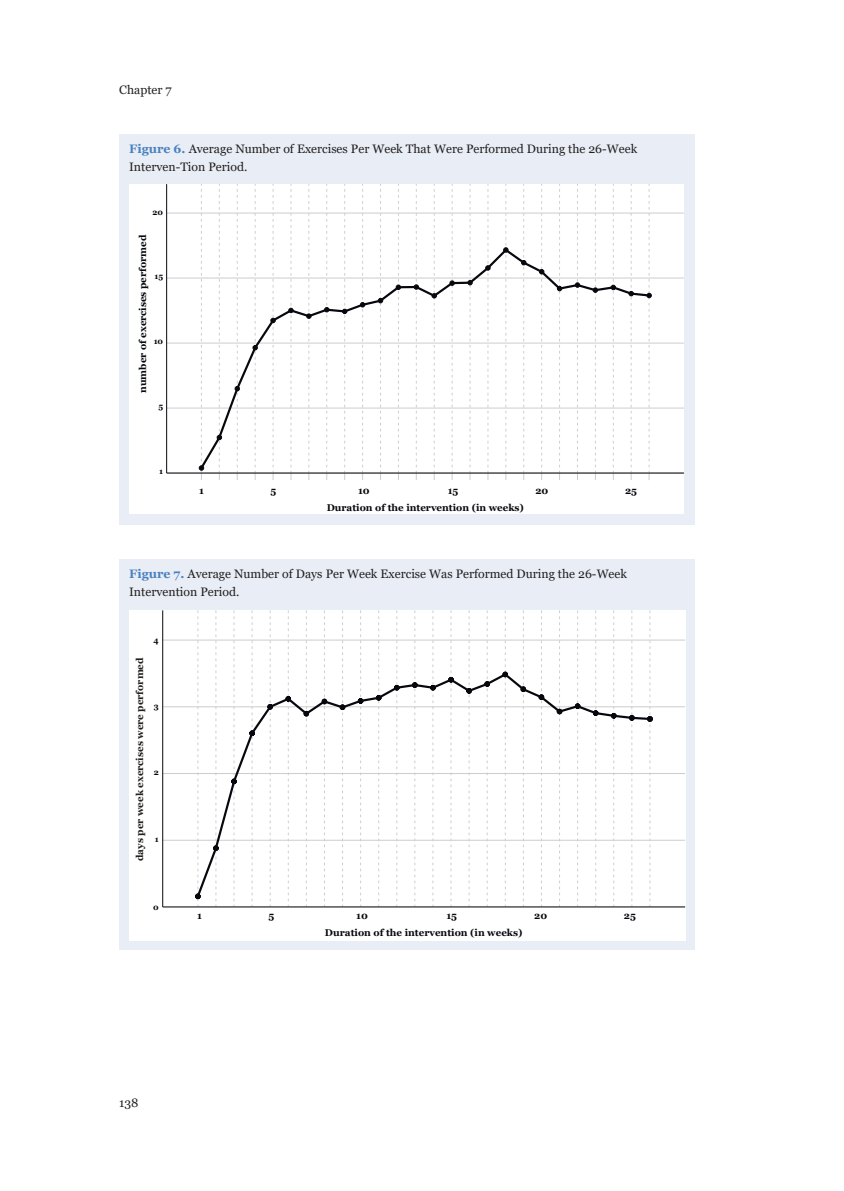
<style>
.page{position:relative;width:844px;height:1191px;background:#fff}
.page>*{position:absolute;margin:0;border:0;box-sizing:border-box;transform-origin:0 0}
.t1{font:12.25px/17.5px "Georgia";color:#231f20}
.t2{font:700 9.8px "Georgia";color:#07080d}
.t3{font:700 9.8px "Georgia";color:#231f20}
.t4{font:700 8.05px "Georgia";color:#07080d}
.s1{font-weight:700;color:#4a81bd}
</style>
<div class="page">
<div style="left:119px;top:134px;width:575px;height:390px;background:#e9eef6"></div>
<div style="left:119px;top:559px;width:575px;height:390px;background:#e9eef6"></div>
<div style="left:129px;top:184px;width:554px;height:330px;background:#fff"></div>
<hr style="left:167px;top:213px;width:516px;height:1px;background:#cdcdcf">
<hr style="left:167px;top:278px;width:516px;height:1px;background:#cdcdcf">
<hr style="left:167px;top:343px;width:516px;height:1px;background:#cdcdcf">
<hr style="left:167px;top:408px;width:516px;height:1px;background:#cdcdcf">
<hr style="left:166px;top:184px;width:1px;height:289px;background:#07080d">
<svg style="left:198px;top:248px;width:448px;height:221px"></svg>
<svg style="left:646px;top:184px;width:5px;height:296px"></svg>
<svg style="left:628px;top:184px;width:5px;height:296px"></svg>
<svg style="left:610px;top:184px;width:5px;height:296px"></svg>
<svg style="left:592px;top:184px;width:5px;height:296px"></svg>
<svg style="left:574px;top:184px;width:6px;height:296px"></svg>
<svg style="left:557px;top:184px;width:5px;height:296px"></svg>
<svg style="left:539px;top:184px;width:5px;height:296px"></svg>
<svg style="left:521px;top:184px;width:5px;height:296px"></svg>
<svg style="left:503px;top:184px;width:5px;height:296px"></svg>
<svg style="left:485px;top:184px;width:5px;height:296px"></svg>
<svg style="left:467px;top:184px;width:5px;height:296px"></svg>
<svg style="left:449px;top:184px;width:5px;height:296px"></svg>
<svg style="left:431px;top:184px;width:5px;height:296px"></svg>
<svg style="left:413px;top:184px;width:6px;height:296px"></svg>
<svg style="left:396px;top:184px;width:5px;height:296px"></svg>
<svg style="left:378px;top:184px;width:5px;height:296px"></svg>
<svg style="left:360px;top:184px;width:5px;height:296px"></svg>
<svg style="left:342px;top:184px;width:5px;height:296px"></svg>
<svg style="left:324px;top:184px;width:5px;height:296px"></svg>
<svg style="left:306px;top:184px;width:5px;height:296px"></svg>
<svg style="left:288px;top:184px;width:5px;height:296px"></svg>
<svg style="left:270px;top:184px;width:5px;height:296px"></svg>
<svg style="left:252px;top:184px;width:5px;height:296px"></svg>
<svg style="left:235px;top:184px;width:5px;height:296px"></svg>
<svg style="left:217px;top:184px;width:5px;height:296px"></svg>
<svg style="left:199px;top:184px;width:5px;height:296px"></svg>
<hr style="left:167px;top:473px;width:516px;height:1px;background:#07080d">
<div style="left:129px;top:610px;width:556px;height:330px;background:#fff"></div>
<hr style="left:163px;top:640px;width:522px;height:1px;background:#cdcdcf">
<hr style="left:163px;top:706px;width:522px;height:1px;background:#cdcdcf">
<hr style="left:163px;top:773px;width:522px;height:1px;background:#cdcdcf">
<hr style="left:163px;top:840px;width:522px;height:1px;background:#cdcdcf">
<hr style="left:162px;top:610px;width:1px;height:297px;background:#07080d">
<svg style="left:195px;top:610px;width:5px;height:296px"></svg>
<svg style="left:213px;top:610px;width:5px;height:296px"></svg>
<svg style="left:231px;top:610px;width:5px;height:296px"></svg>
<svg style="left:249px;top:610px;width:6px;height:296px"></svg>
<svg style="left:267px;top:610px;width:6px;height:296px"></svg>
<svg style="left:286px;top:610px;width:5px;height:296px"></svg>
<svg style="left:304px;top:610px;width:5px;height:296px"></svg>
<svg style="left:322px;top:610px;width:5px;height:296px"></svg>
<svg style="left:340px;top:610px;width:5px;height:296px"></svg>
<svg style="left:358px;top:610px;width:5px;height:296px"></svg>
<svg style="left:376px;top:610px;width:5px;height:296px"></svg>
<svg style="left:394px;top:610px;width:5px;height:296px"></svg>
<svg style="left:412px;top:610px;width:5px;height:296px"></svg>
<svg style="left:430px;top:610px;width:5px;height:296px"></svg>
<svg style="left:448px;top:610px;width:5px;height:296px"></svg>
<svg style="left:466px;top:610px;width:5px;height:296px"></svg>
<svg style="left:484px;top:610px;width:5px;height:296px"></svg>
<svg style="left:502px;top:610px;width:5px;height:296px"></svg>
<svg style="left:520px;top:610px;width:5px;height:296px"></svg>
<svg style="left:538px;top:610px;width:6px;height:296px"></svg>
<svg style="left:557px;top:610px;width:5px;height:296px"></svg>
<svg style="left:575px;top:610px;width:5px;height:296px"></svg>
<svg style="left:593px;top:610px;width:5px;height:296px"></svg>
<svg style="left:611px;top:610px;width:5px;height:296px"></svg>
<svg style="left:629px;top:610px;width:5px;height:296px"></svg>
<svg style="left:647px;top:610px;width:5px;height:296px"></svg>
<svg style="left:195px;top:671px;width:457px;height:228px"></svg>
<hr style="left:163px;top:906px;width:522px;height:1px;background:#07080d">
<p class="t1" style="left:119px;top:81px;width:54px">Chapter 7</p>
<p class="t1" style="left:129px;top:140px;width:509px"><span class="s1">Figure 6.</span> Average Number of Exercises Per Week That Were Performed During the 26-Week<br>Interven-Tion Period.</p>
<p class="t4" style="left:152px;top:207px;width:12px">20</p>
<p class="t2" style="left:136px;top:393px;width:160px;rotate:-90deg">number of exercises performed</p>
<p class="t4" style="left:154px;top:271px;width:10px">15</p>
<p class="t4" style="left:154px;top:336px;width:11px">10</p>
<p class="t4" style="left:158px;top:401px;width:6px">5</p>
<p class="t4" style="left:159px;top:466px;width:5px">1</p>
<p class="t2" style="left:199px;top:484px;width:6px">1</p>
<p class="t2" style="left:270px;top:484px;width:7px">5</p>
<p class="t2" style="left:358px;top:484px;width:13px">10</p>
<p class="t2" style="left:448px;top:484px;width:12px">15</p>
<p class="t2" style="left:535px;top:484px;width:14px">20</p>
<p class="t2" style="left:625px;top:484px;width:13px">25</p>
<p class="t2" style="left:327px;top:501px;width:198px">Duration of the intervention (in weeks)</p>
<p class="t1" style="left:129px;top:566px;width:499px"><span class="s1">Figure 7.</span> Average Number of Days Per Week Exercise Was Performed During the 26-Week<br>Intervention Period.</p>
<p class="t3" style="left:133px;top:861px;width:205px;rotate:-90deg">days per week exercises were performed</p>
<p class="t4" style="left:153px;top:634px;width:7px">4</p>
<p class="t4" style="left:154px;top:700px;width:7px">3</p>
<p class="t4" style="left:154px;top:767px;width:7px">2</p>
<p class="t4" style="left:155px;top:834px;width:5px">1</p>
<p class="t4" style="left:153px;top:901px;width:7px">0</p>
<p class="t2" style="left:197px;top:909px;width:6px">1</p>
<p class="t1" style="left:119px;top:1094px;width:21px">138</p>
<p class="t2" style="left:268px;top:909px;width:7px">5</p>
<p class="t2" style="left:356px;top:909px;width:13px">10</p>
<p class="t2" style="left:446px;top:909px;width:12px">15</p>
<p class="t2" style="left:534px;top:909px;width:14px">20</p>
<p class="t2" style="left:623px;top:909px;width:13px">25</p>
<p class="t2" style="left:325px;top:926px;width:199px">Duration of the intervention (in weeks)</p>
</div>
